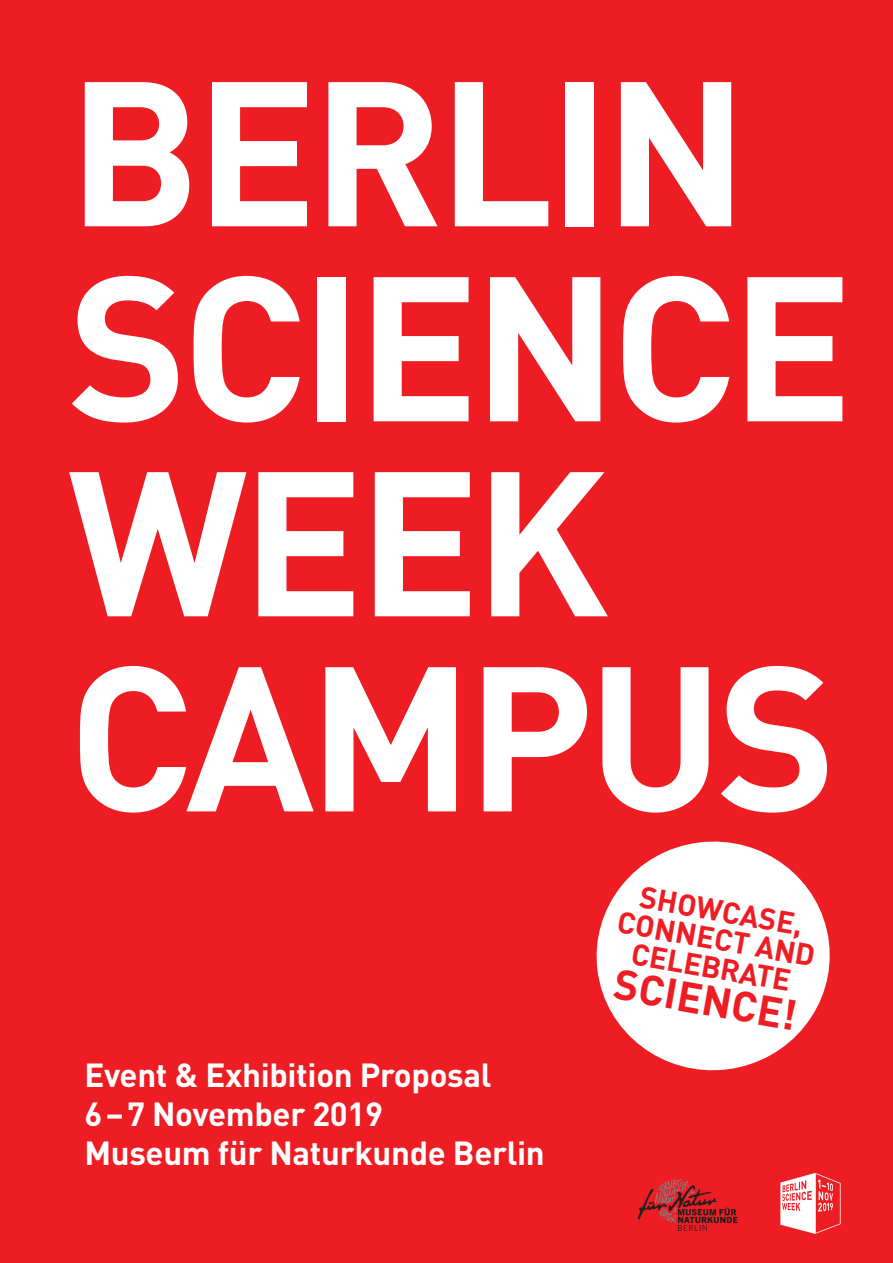
<style>
.page{position:relative;width:893px;height:1263px;background:#ee1d23}
.page>*{position:absolute;margin:0;border:0;box-sizing:border-box;transform-origin:0 0}
.BSW_Text_Headline_ro{font:700 202.5px "DINOT";letter-spacing:-.03em;color:#fff}
.t1{font:700 42px "DINOT";color:#ee1d23}
.BSW_Text_Headline_ro-2{font:700 33px "DINOT";letter-spacing:-.01em;color:#fff}
.t2{font:700 30px/28.5px "DINOT";color:#ee1d23;text-align:center}
</style>
<div class="page">
<svg style="left:638px;top:1179px;width:99px;height:52px"></svg>
<svg style="left:780px;top:1173px;width:61px;height:61px"></svg>
<svg style="left:596px;top:841px;width:234px;height:230px;fill:#fff"></svg>
<p class="BSW_Text_Headline_ro" style="left:68px;top:21px;width:681px">BERLIN</p>
<p class="BSW_Text_Headline_ro" style="left:68px;top:216px;width:787px">SCIENCE</p>
<p class="BSW_Text_Headline_ro" style="left:68px;top:411px;width:543px">WEEK</p>
<p class="BSW_Text_Headline_ro" style="left:68px;top:606px;width:770px">CAMPUS</p>
<p class="BSW_Text_Headline_ro-2" style="left:84px;top:1053px;width:409px">Event &amp; Exhibition Proposal</p>
<p class="BSW_Text_Headline_ro-2" style="left:84px;top:1092px;width:300px">6–7 November 2019</p>
<p class="BSW_Text_Headline_ro-2" style="left:84px;top:1131px;width:462px">Museum für Naturkunde Berlin</p>
<p class="t2" style="left:625px;top:878px;width:202px;rotate:10deg">SHOWCASE,<br>CONNECT AND</p>
<p class="t2" style="left:634px;top:938px;width:163px;rotate:10deg">CELEBRATE</p>
<p class="t1" style="left:619px;top:956px;width:186px;rotate:10deg">SCIENCE!</p>
</div>
